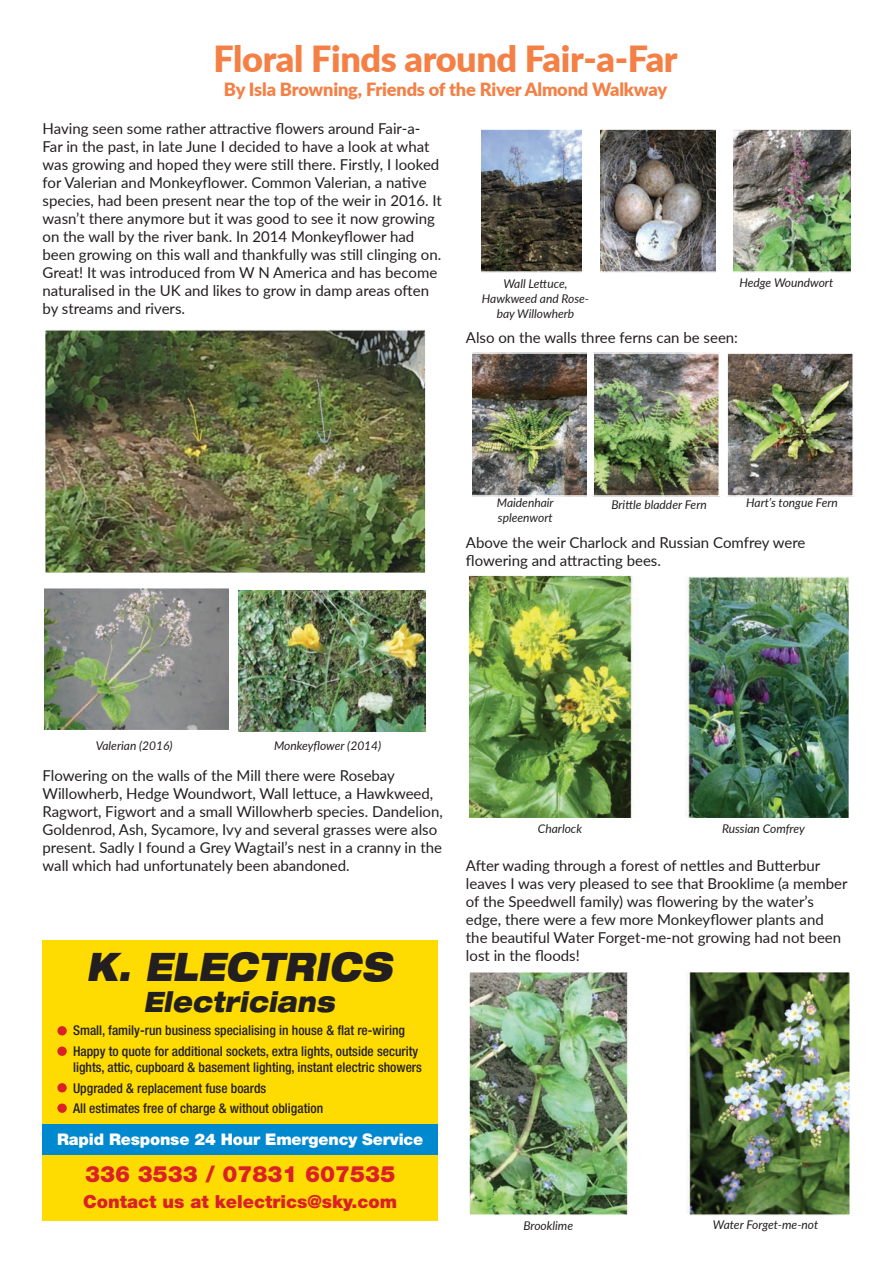
<style>
.page{position:relative;width:893px;height:1263px;background:#fff}
.page>*{position:absolute;margin:0;border:0;box-sizing:border-box;transform-origin:0 0}
.t1{font:italic 900 expanded 39.3px "Helvetica Neue LT";letter-spacing:.02em;color:#231f20;scale:.8 1}
.t2{font:900 36px "Lato";letter-spacing:-.01em;color:#f48045}
.t3{font:italic 900 expanded 28.2px "Helvetica Neue LT";letter-spacing:.02em;color:#231f20;scale:.8 1}
.t4{font:900 22.5px "Helvetica Neue LT";color:#da2128}
.t5{font:900 18.15px "Lato";letter-spacing:-.01em;color:#f48045}
.t6{font:900 18px "Helvetica Neue LT";color:#da2128}
.t7{font:900 16.05px "Helvetica Neue LT";letter-spacing:-.01em;color:#fff}
.t8{font:15px/18px "Lato";color:#231f20}
.t9{font:500 condensed 13.5px/20.4px "Helvetica Neue LT";color:#231f20}
.t10{font:italic 12px/15px "Lato";color:#231f20;text-align:center}
</style>
<div class="page">
<img style="left:47px;top:332px;width:377px;height:239px">
<div style="left:44px;top:329px;width:383px;height:245px;border:2px solid #fff"></div>
<img style="left:46px;top:590px;width:182px;height:138px">
<div style="left:43px;top:587px;width:188px;height:144px;border:2px solid #fff"></div>
<img style="left:239px;top:590px;width:186px;height:141px">
<img style="left:482px;top:131px;width:100px;height:139px">
<div style="left:468px;top:128px;width:127px;height:145px;border:2px solid #fff"></div>
<img style="left:600px;top:131px;width:116px;height:139px">
<div style="left:594px;top:128px;width:128px;height:145px;border:2px solid #fff"></div>
<img style="left:733px;top:131px;width:118px;height:139px">
<div style="left:728px;top:128px;width:128px;height:145px;border:2px solid #fff"></div>
<img style="left:473px;top:355px;width:114px;height:139px">
<div style="left:466px;top:352px;width:127px;height:145px;border:2px solid #fff"></div>
<img style="left:595px;top:355px;width:122px;height:139px">
<div style="left:592px;top:352px;width:128px;height:145px;border:2px solid #fff"></div>
<img style="left:729px;top:355px;width:122px;height:139px">
<div style="left:726px;top:352px;width:128px;height:145px;border:2px solid #fff"></div>
<img style="left:470px;top:577px;width:377px;height:239px">
<div style="left:467px;top:574px;width:383px;height:245px;border:2px solid #fff"></div>
<img style="left:471px;top:974px;width:377px;height:239px">
<div style="left:468px;top:971px;width:383px;height:245px;border:2px solid #fff"></div>
<div style="left:43px;top:940px;width:395px;height:280px;background:#ffdc01"></div>
<div style="left:43px;top:1124px;width:395px;height:31px;background:#0089cf"></div>
<div style="left:57px;top:1026px;width:10px;height:9px;background:#da2128;border-radius:50%"></div>
<div style="left:57px;top:1046px;width:10px;height:10px;background:#da2128;border-radius:50%"></div>
<div style="left:57px;top:1083px;width:10px;height:9px;background:#da2128;border-radius:50%"></div>
<div style="left:57px;top:1103px;width:10px;height:10px;background:#da2128;border-radius:50%"></div>
<h2 class="t2" style="left:213px;top:31px;width:466px">Floral Finds around Fair-a-Far</h2>
<p class="t5" style="left:224px;top:75px;width:445px">By Isla Browning, Friends of the River Almond Walkway</p>
<p class="t8" style="left:43px;top:118px;width:401px">Having seen some rather attractive flowers around Fair-a-Far in the past, in late June I decided to have a look at what was growing and hoped they were still there. Firstly, I looked for Valerian and Monkeyflower. Common Valerian, a native species, had been present near the top of the weir in 2016. It wasn’t there anymore but it was good to see it now growing on the wall by the river bank. In 2014 Monkeyflower had been growing on this wall and thankfully was still clinging on.<br>Great! It was introduced from W N America and has become naturalised in the UK and likes to grow in damp areas often by streams and rivers.</p>
<p class="t10" style="left:482px;top:276px;width:109px">Wall Lettuce,<br>Hawkweed and Rose&shy;bay Willowherb</p>
<p class="t10" style="left:739px;top:274px;width:95px">Hedge Woundwort</p>
<p class="t8" style="left:466px;top:328px;width:274px">Also on the walls three ferns can be seen:</p>
<p class="t10" style="left:497px;top:494px;width:58px;text-align:left">Maidenhair spleenwort</p>
<p class="t10" style="left:611px;top:497px;width:97px">Brittle bladder Fern</p>
<p class="t10" style="left:746px;top:495px;width:93px">Hart’s tongue Fern</p>
<p class="t8" style="left:466px;top:532px;width:341px">Above the weir Charlock and Russian Comfrey were flowering and attracting bees.</p>
<p class="t10" style="left:96px;top:738px;width:78px">Valerian (2016)</p>
<p class="t10" style="left:274px;top:738px;width:109px">Monkeyflower (2014)</p>
<p class="t8" style="left:43px;top:766px;width:402px">Flowering on the walls of the Mill there were Rosebay Willowherb, Hedge Woundwort, Wall lettuce, a Hawkweed, Ragwort, Figwort and a small Willowherb species. Dandelion, Goldenrod, Ash, Sycamore, Ivy and several grasses were also present. Sadly I found a Grey Wagtail’s nest in a cranny in the wall which had unfortunately been abandoned.</p>
<h1 class="t1" style="left:86px;top:941px;width:383px">K. ELECTRICS</h1>
<h3 class="t3" style="left:144px;top:984px;width:240px">Electricians</h3>
<p class="t9" style="left:73px;top:1020px;width:347px">Small, family-run business specialising in house &amp; flat re-wiring<br>Happy to quote for additional sockets, extra lights, outside security</p>
<p class="t9" style="left:73px;top:1057px;width:350px">lights, attic, cupboard &amp; basement lighting, instant electric showers<br>Upgraded &amp; replacement fuse boards<br>All estimates free of charge &amp; without obligation</p>
<p class="t7" style="left:57px;top:1129px;width:368px">Rapid Response 24 Hour Emergency Service</p>
<h3 class="t4" style="left:85px;top:1161px;width:312px">336 3533 / 07831 607535</h3>
<p class="t6" style="left:83px;top:1191px;width:316px">Contact us at kelectrics@sky.com</p>
<p class="t10" style="left:538px;top:821px;width:46px">Charlock</p>
<p class="t10" style="left:722px;top:820px;width:84px">Russian Comfrey</p>
<p class="t8" style="left:466px;top:855px;width:383px">After wading through a forest of nettles and Butterbur leaves I was very pleased to see that Brooklime (a member of the Speedwell family) was flowering by the water’s edge, there were a few more Monkeyflower plants and the beautiful Water Forget-me-not growing had not been lost in the floods!</p>
<p class="t10" style="left:523px;top:1217px;width:51px">Brooklime</p>
<p class="t10" style="left:713px;top:1217px;width:107px">Water Forget-me-not</p>
</div>
